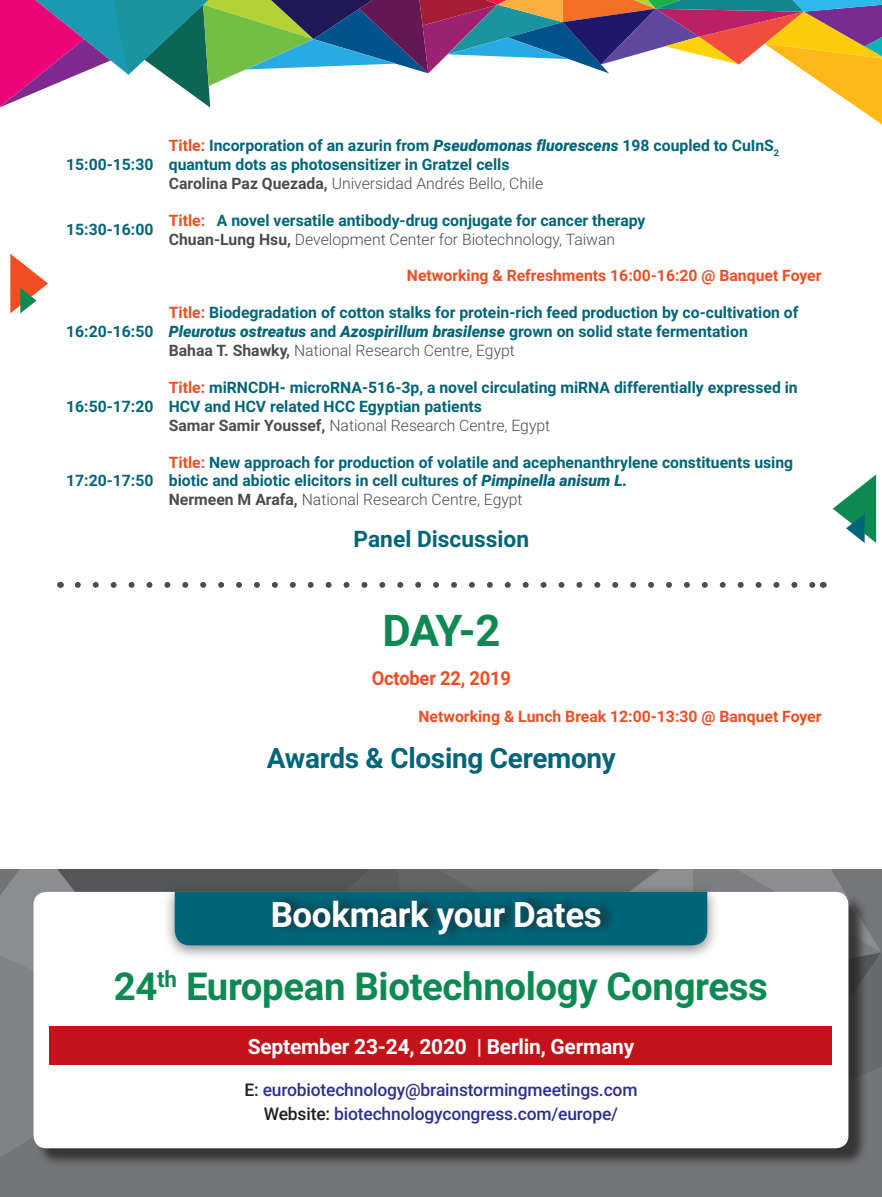
<style>
.page{position:relative;width:882px;height:1197px;background:#fff}
.page>*{position:absolute;margin:0;border:0;box-sizing:border-box;transform-origin:0 0}
.t1{font:700 43.75px "Roboto";color:#0d8951}
.t2{font:700 38.5px "Roboto";letter-spacing:-.01em;color:#0d8951}
.t3{font:700 35px "Roboto";letter-spacing:-.01em;color:#fff}
.t4{font:700 28px "Roboto";letter-spacing:-.01em;color:#016579}
.t5{font:700 22.75px "Roboto";color:#016579}
.t6{font:700 21px "Roboto";letter-spacing:-.01em;color:#fff}
.t7{font:700 19.25px "Roboto";letter-spacing:-.01em;color:#f04d22;scale:.95 1}
.t8{font:500 17.5px "Roboto";letter-spacing:-.01em;color:#2e3092}
.t9{font:700 15.75px/18.9px "Roboto";color:#016579}
.t10{font:700 15.75px "Roboto";color:#f04d22}
.s1{color:#f04d22}
.s2{font-weight:900;font-style:italic}
.s3{color:#4b4c4d}
.s4{font-weight:300;color:#4b4c4d}
.s5{color:#231f20}
</style>
<div class="page">
<svg style="left:0;top:0;width:882px;height:125px"></svg>
<svg style="left:833px;top:474px;width:43px;height:69px"></svg>
<svg style="left:10px;top:254px;width:38px;height:59px"></svg>
<svg style="left:78px;top:582px;width:736px;height:6px"></svg>
<div style="left:0;top:869px;width:882px;height:328px;background:#747578"></div>
<svg style="left:0;top:1137px;width:36px;height:20px"></svg>
<div style="left:36px;top:894px;width:832px;height:273px;background:#231f20;opacity:.75"></div>
<div style="left:34px;top:892px;width:814px;height:256px;background:#fff;border-radius:13px"></div>
<svg style="left:0;top:869px;width:882px;height:268px"></svg>
<div style="left:272px;top:891px;width:346px;height:52px;background:#231f20;opacity:.75"></div>
<div style="left:50px;top:1026px;width:782px;height:39px;background:#c4121a"></div>
<p class="t9" style="left:66px;top:154px;width:89px">15:00-15:30</p>
<p class="t9" style="left:169px;top:136px;width:612px"><span class="s1">Title:</span> Incorporation of an azurin from <span class="s2">Pseudomonas fluorescens</span> 198 coupled to CuInS<sub>2 </sub>quantum dots as photosensitizer in Gratzel cells<br><span class="s3">Carolina Paz Quezada,</span> <span class="s4">Universidad Andrés Bello, Chile</span></p>
<p class="t9" style="left:66px;top:220px;width:89px">15:30-16:00</p>
<p class="t9" style="left:169px;top:210px;width:478px"><span class="s1">Title:</span> A novel versatile antibody-drug conjugate for cancer therapy<br><span class="s3">Chuan-Lung Hsu,</span> <span class="s4">Development Center for Biotechnology, Taiwan</span></p>
<p class="t10" style="left:407px;top:265px;width:416px">Networking &amp; Refreshments 16:00-16:20 @ Banquet Foyer</p>
<p class="t9" style="left:66px;top:322px;width:89px">16:20-16:50</p>
<p class="t9" style="left:66px;top:396px;width:89px">16:50-17:20</p>
<p class="t9" style="left:66px;top:471px;width:89px">17:20-17:50</p>
<p class="t9" style="left:169px;top:303px;width:631px"><span class="s1">Title:</span> Biodegradation of cotton stalks for protein-rich feed production by co-cultivation of<br><span class="s2">Pleurotus ostreatus</span> and <span class="s2">Azospirillum brasilense</span> grown on solid state fermentation<br><span class="s3">Bahaa T. Shawky,</span> <span class="s4">National Research Centre, Egypt</span></p>
<p class="t9" style="left:169px;top:377px;width:630px"><span class="s1">Title:</span> miRNCDH- microRNA-516-3p, a novel circulating miRNA differentially expressed in<br>HCV and HCV related HCC Egyptian patients<br><span class="s3">Samar Samir Youssef,</span> <span class="s4">National Research Centre, Egypt</span></p>
<p class="t9" style="left:169px;top:452px;width:626px"><span class="s1">Title:</span> New approach for production of volatile and acephenanthrylene constituents using biotic and abiotic elicitors in cell cultures of <span class="s2">Pimpinella anisum L.<br></span><span class="s3">Nermeen M Arafa,</span> <span class="s4">National Research Centre, Egypt</span></p>
<p class="t5" style="left:354px;top:523px;width:177px">Panel Discussion</p>
<p class="t1" style="left:382px;top:599px;width:120px">DAY-2</p>
<p class="t7" style="left:372px;top:665px;width:148px">October 22, 2019</p>
<p class="t10" style="left:419px;top:705px;width:405px">Networking &amp; Lunch Break 12:00-13:30 @ Banquet Foyer</p>
<p class="t4" style="left:267px;top:738px;width:351px">Awards &amp; Closing Ceremony</p>
<p class="t3" style="left:271px;top:890px;width:333px">Bookmark your Dates</p>
<p class="t2" style="left:114px;top:959px;width:656px">24<sup>th</sup> European Biotechnology Congress</p>
<p class="t6" style="left:248px;top:1031px;width:388px">September 23-24, 2020 | Berlin, Germany</p>
<p class="t8" style="left:244px;top:1078px;width:395px"><span class="s5">E:</span> eurobiotechnology@brainstormingmeetings.com</p>
<p class="t8" style="left:264px;top:1102px;width:356px"><span class="s5">Website:</span> biotechnologycongress.com/europe/</p>
</div>
